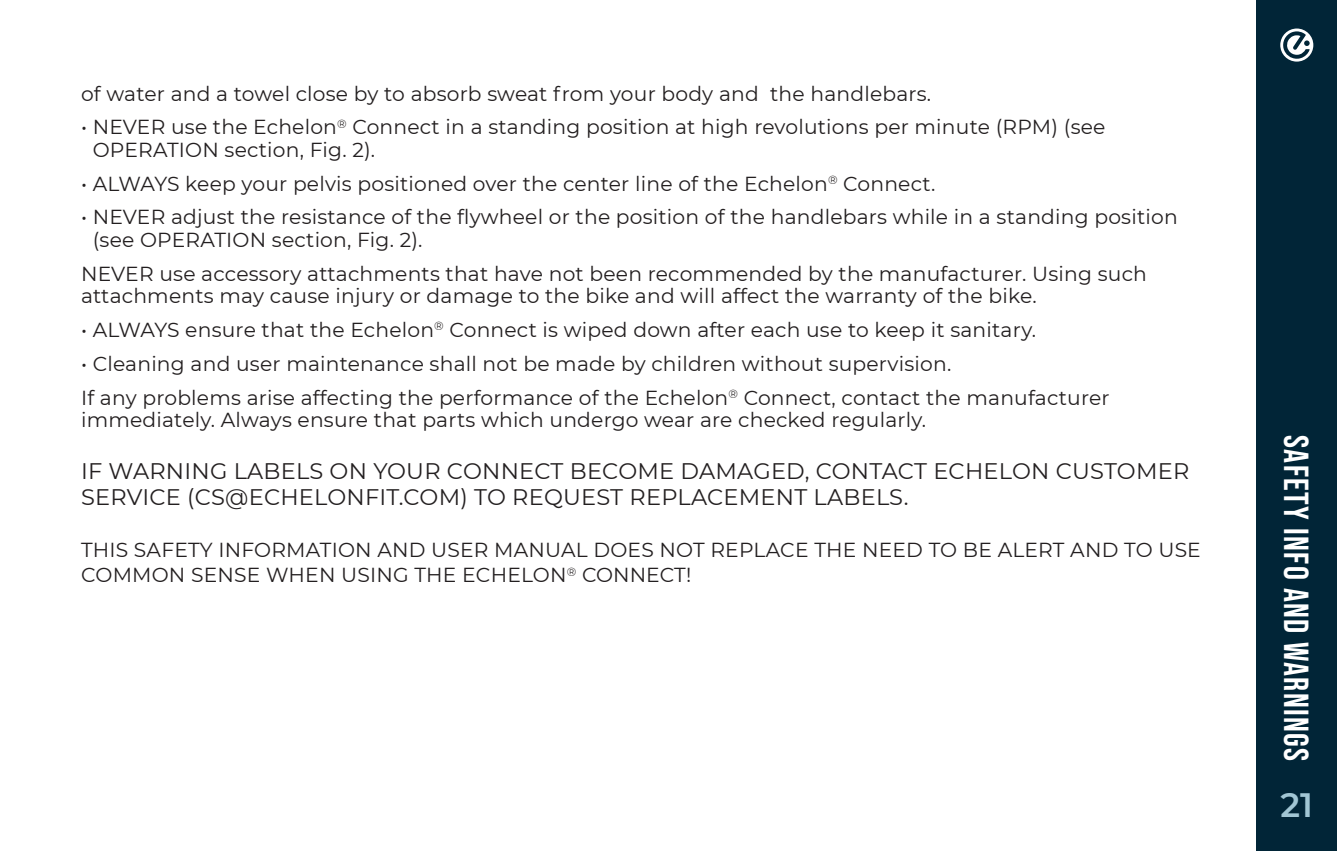
<style>
.page{position:relative;width:1337px;height:851px;background:#fff}
.page>*{position:absolute;margin:0;border:0;box-sizing:border-box;transform-origin:0 0}
.t1{font:34.65px "Bebas Neue";letter-spacing:.04em;color:#fff}
.t2{font:600 33.75px "Montserrat";color:#a1c6d4}
.t3{font:22.5px/25.9px "Montserrat";letter-spacing:.01em;color:#231f20}
.t4{font:20.25px/22.5px "Montserrat";letter-spacing:.01em;color:#231f20}
</style>
<div class="page">
<div style="left:1256px;top:0;width:80px;height:850px;background:#012537"></div>
<svg style="left:1280px;top:28px;width:33px;height:34px"></svg>
<p class="t4" style="left:81px;top:81px;width:851px">of water and a towel close by to absorb sweat from your body and the handlebars.</p>
<p class="t4" style="left:93px;top:115px;width:1014px;text-indent:-12px">• NEVER use the Echelon<sup>®</sup> Connect in a standing position at high revolutions per minute (RPM) (see<br>OPERATION section, Fig. 2).</p>
<p class="t4" style="left:81px;top:171px;width:856px">• ALWAYS keep your pelvis positioned over the center line of the Echelon<sup>®</sup> Connect.</p>
<p class="t4" style="left:93px;top:205px;width:1086px;text-indent:-12px">• NEVER adjust the resistance of the flywheel or the position of the handlebars while in a standing position (see OPERATION section, Fig. 2).</p>
<p class="t4" style="left:81px;top:261px;width:1067px">NEVER use accessory attachments that have not been recommended by the manufacturer. Using such attachments may cause injury or damage to the bike and will affect the warranty of the bike.</p>
<p class="t4" style="left:81px;top:318px;width:956px">• ALWAYS ensure that the Echelon<sup>®</sup> Connect is wiped down after each use to keep it sanitary.</p>
<p class="t4" style="left:81px;top:351px;width:871px">• Cleaning and user maintenance shall not be made by children without supervision.</p>
<p class="t4" style="left:81px;top:385px;width:1030px">If any problems arise affecting the performance of the Echelon<sup>®</sup> Connect, contact the manufacturer immediately. Always ensure that parts which undergo wear are checked regularly.</p>
<p class="t3" style="left:81px;top:457px;width:1109px">IF WARNING LABELS ON YOUR CONNECT BECOME DAMAGED, CONTACT ECHELON CUSTOMER<br>SERVICE (CS@ECHELONFIT.COM) TO REQUEST REPLACEMENT LABELS.</p>
<p class="t4" style="left:81px;top:535px;width:1121px;line-height:25.9px">THIS SAFETY INFORMATION AND USER MANUAL DOES NOT REPLACE THE NEED TO BE ALERT AND TO USE<br>COMMON SENSE WHEN USING THE ECHELON<sup>®</sup> CONNECT!</p>
<p class="t1" style="left:1315px;top:435px;width:327px;rotate:90deg">SAFETY INFO AND WARNINGS</p>
<h2 class="t2" style="left:1280px;top:781px;width:34px">21</h2>
</div>
